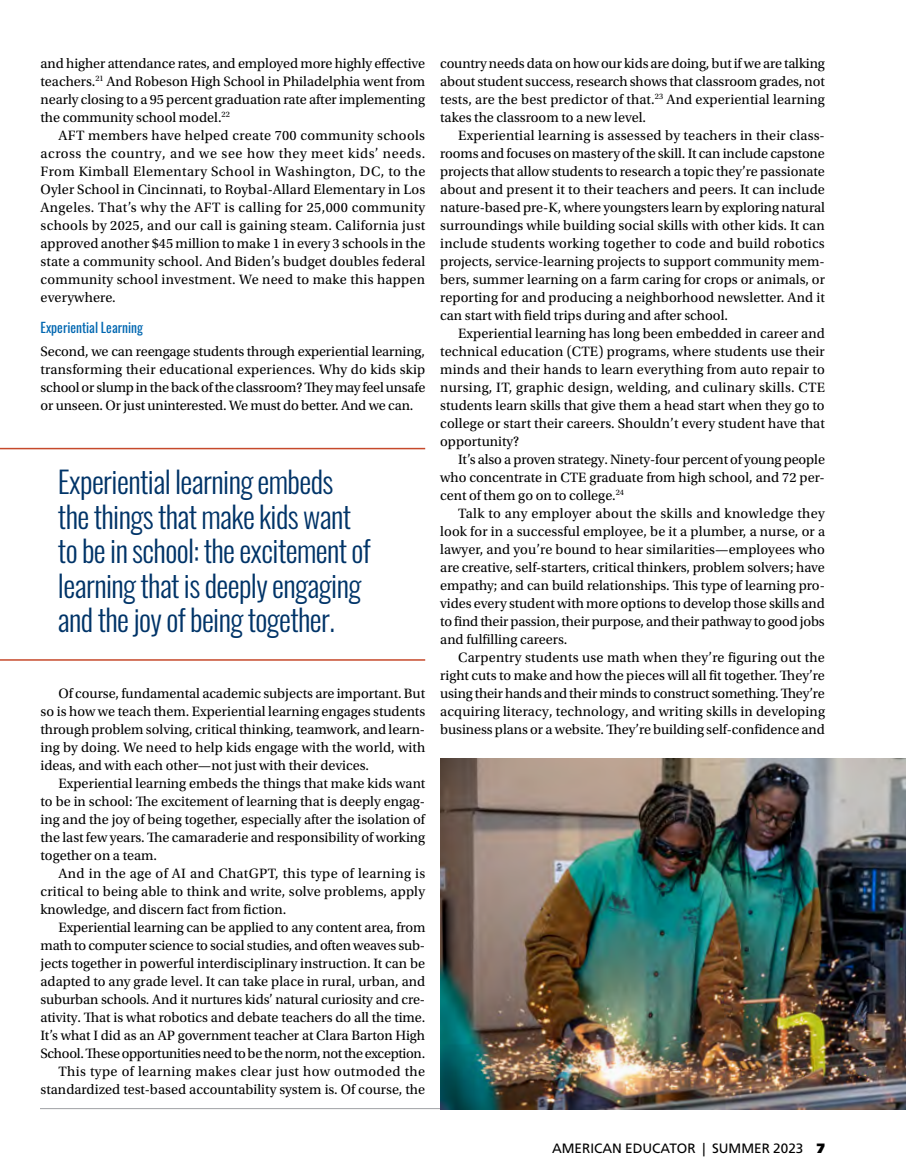
<style>
.page{position:relative;width:906px;height:1176px;background:#fff}
.page>*{position:absolute;margin:0;border:0;box-sizing:border-box;transform-origin:0 0}
.t1{font:300 30px/34.5px "Oswald";letter-spacing:-.02em;color:#003468}
.t2{font:14.25px/18px "Utopia Std";color:#000;text-align:justify}
.t3{font:13.5px "Frutiger LT Std";color:#000}
.t4{font:13.5px "Oswald";color:#0067b1}
.s1{font-weight:900}
</style>
<div class="page">
<hr style="left:40px;top:1107px;width:865px;height:1px;background:#9fa1a4">
<img style="left:440px;top:758px;width:465px;height:350px">
<hr style="left:0;top:447px;width:425px;height:2px;background:#c6492b">
<hr style="left:0;top:659px;width:425px;height:1px;background:#c6492b">
<p class="t2" style="left:40px;top:54px;width:386px">and higher attendance rates, and employed more highly effective teachers.<sup>21</sup> And Robeson High School in Philadelphia went from nearly closing to a 95 percent graduation rate after implementing the community school model.<sup>22</sup></p>
<p class="t2" style="left:41px;top:126px;width:386px;text-indent:18px">AFT members have helped create 700 community schools across the country, and we see how they meet kids’ needs.<br>From Kimball Elementary School in Washington, DC, to the Oyler School in Cincinnati, to Roybal-Allard Elementary in Los Angeles. That’s why the AFT is calling for 25,000 community schools by 2025, and our call is gaining steam. California just approved another $45 million to make 1 in every 3 schools in the state a community school. And Biden’s budget doubles federal community school investment. We need to make this happen everywhere.</p>
<p class="t4" style="left:40px;top:315px;width:104px">Experiential Learning</p>
<p class="t2" style="left:40px;top:342px;width:386px">Second, we can reengage students through experiential learning, transforming their educational experiences. Why do kids skip school or slump in the back of the classroom? They may feel unsafe or unseen. Or just uninterested. We must do better. And we can.</p>
<h1 class="t1" style="left:58px;top:461px;width:314px">Experiential learning embeds the things that make kids want to be in school: the excitement of learning that is deeply engaging and the joy of being together.</h1>
<p class="t2" style="left:40px;top:684px;width:386px;text-indent:18px">Of course, fundamental academic subjects are important. But so is how we teach them. Experiential learning engages students through problem solving, critical thinking, teamwork, and learn&shy;ing by doing. We need to help kids engage with the world, with ideas, and with each other—not just with their devices.</p>
<p class="t2" style="left:40px;top:774px;width:386px;text-indent:18px">Experiential learning embeds the things that make kids want to be in school: The excitement of learning that is deeply engag&shy;ing and the joy of being together, especially after the isolation of the last few years. The camaraderie and responsibility of working together on a team.</p>
<p class="t2" style="left:40px;top:864px;width:386px;text-indent:18px">And in the age of AI and ChatGPT, this type of learning is critical to being able to think and write, solve problems, apply knowledge, and discern fact from fiction.</p>
<p class="t2" style="left:40px;top:918px;width:386px;text-align:right">Experiential learning can be applied to any content area, from math to computer science to social studies, and often weaves sub&shy;jects together in powerful interdisciplinary instruction. It can be adapted to any grade level. It can take place in rural, urban, and suburban schools. And it nurtures kids’ natural curiosity and cre&shy;ativity. That is what robotics and debate teachers do all the time.<br>It’s what I did as an AP government teacher at Clara Barton High School. These opportunities need to be the norm, not the exception.<br>This type of learning makes clear just how outmoded the standardized test-based accountability system is. Of course, the</p>
<p class="t2" style="left:440px;top:54px;width:386px">country needs data on how our kids are doing, but if we are talking about student success, research shows that classroom grades, not tests, are the best predictor of that.<sup>23</sup> And experiential learning takes the classroom to a new level.</p>
<p class="t2" style="left:440px;top:126px;width:386px;text-indent:18px">Experiential learning is assessed by teachers in their class&shy;rooms and focuses on mastery of the skill. It can include capstone projects that allow students to research a topic they’re passionate about and present it to their teachers and peers. It can include nature-based pre-K, where youngsters learn by exploring natural surroundings while building social skills with other kids. It can include students working together to code and build robotics projects, service-learning projects to support community mem&shy;bers, summer learning on a farm caring for crops or animals, or reporting for and producing a neighborhood newsletter. And it can start with field trips during and after school.</p>
<p class="t2" style="left:440px;top:324px;width:386px;text-indent:18px">Experiential learning has long been embedded in career and technical education (CTE) programs, where students use their minds and their hands to learn everything from auto repair to nursing, IT, graphic design, welding, and culinary skills. CTE students learn skills that give them a head start when they go to college or start their careers. Shouldn’t every student have that opportunity?</p>
<p class="t2" style="left:440px;top:450px;width:386px;text-indent:18px">It’s also a proven strategy. Ninety-four percent of young people who concentrate in CTE graduate from high school, and 72 per&shy;cent of them go on to college.<sup>24</sup></p>
<p class="t2" style="left:440px;top:504px;width:386px;text-indent:18px">Talk to any employer about the skills and knowledge they look for in a successful employee, be it a plumber, a nurse, or a lawyer, and you’re bound to hear similarities—employees who are creative, self-starters, critical thinkers, problem solvers; have empathy; and can build relationships. This type of learning pro&shy;vides every student with more options to develop those skills and to find their passion, their purpose, and their pathway to good jobs and fulfilling careers.</p>
<p class="t2" style="left:440px;top:648px;width:386px;text-indent:18px">Carpentry students use math when they’re figuring out the right cuts to make and how the pieces will all fit together. They’re using their hands and their minds to construct something. They’re acquiring literacy, technology, and writing skills in developing business plans or a website. They’re building self-confidence and</p>
<p class="t3" style="left:552px;top:1139px;width:274px">AMERICAN EDUCATOR | SUMMER 2023 <span class="s1">7</span></p>
</div>
